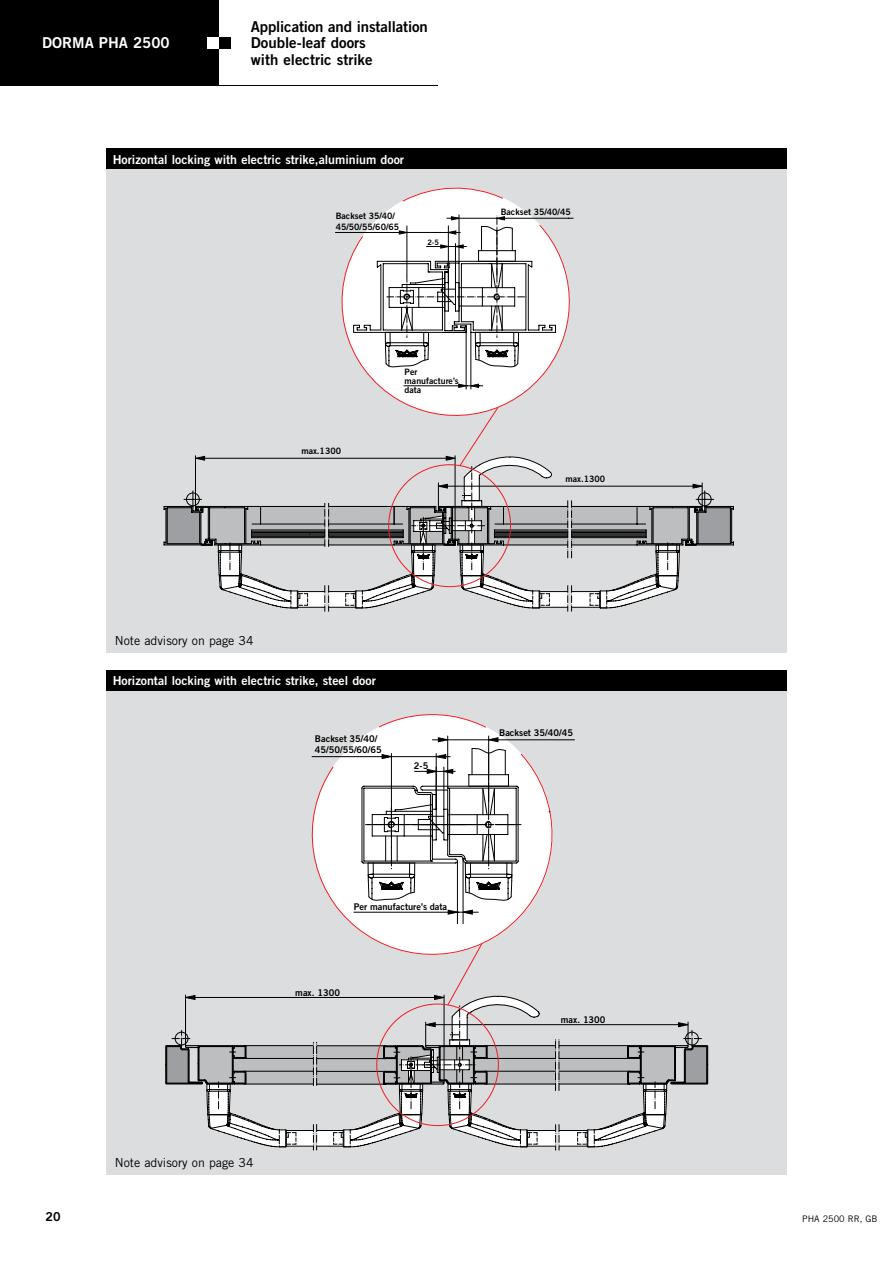
<style>
.page{position:relative;width:893px;height:1263px;background:#fff}
.page>*{position:absolute;margin:0;border:0;box-sizing:border-box;transform-origin:0 0}
.t1{font:15px/16.5px "Trade Gothic Bold Two";color:#000}
.t2{font:15px "Trade Gothic Bold Two";color:#fff}
.t3{font:12.3px "Trade Gothic Bold Two";color:#fff}
.t4{font:12.3px "Trade Gothic";color:#000}
.t5{font:12.3px "Trade Gothic Bold Two";color:#000}
.t6{font:9.3px/11.1px "Trade Gothic Bold Two";color:#000}
.t7{font:9px "Trade Gothic";color:#000}
.t8{font:8.85px/8.9px "Trade Gothic Bold Two";color:#000}
.t9{font:7.5px "Trade Gothic Bold Two";color:#000}
</style>
<div class="page">
<div style="left:106px;top:167px;width:681px;height:486px;background:#dcddde"></div>
<svg style="left:383px;top:188px;width:145px;height:26px"></svg>
<svg style="left:164px;top:214px;width:570px;height:398px"></svg>
<hr style="left:455px;top:244px;width:1px;height:39px;background:#000">
<div style="left:106px;top:689px;width:681px;height:485px;background:#dcddde"></div>
<svg style="left:366px;top:714px;width:133px;height:21px"></svg>
<svg style="left:165px;top:735px;width:544px;height:415px"></svg>
<div style="left:0;top:0;width:219px;height:85px;background:#000"></div>
<div style="left:219px;top:37px;width:12px;height:11px;background:#000"></div>
<div style="left:106px;top:149px;width:681px;height:20px;background:#000"></div>
<div style="left:106px;top:670px;width:681px;height:20px;background:#000"></div>
<div style="left:207px;top:37px;width:12px;height:11px;background:#fff"></div>
<p class="t2" style="left:42px;top:34px;width:129px">DORMA PHA 2500</p>
<p class="t1" style="left:251px;top:18px;width:178px">Application and installation<br>Double-leaf doors<br>with electric strike</p>
<p class="t3" style="left:113px;top:152px;width:293px">Horizontal locking with electric strike,aluminium door</p>
<p class="t8" style="left:336px;top:211px;width:65px;line-height:10.5px">Backset 35/40/<br>45/50/55/60/65</p>
<p class="t9" style="left:427px;top:238px;width:13px">2-5</p>
<p class="t8" style="left:501px;top:207px;width:72px">Backset 35/40/45</p>
<p class="t8" style="left:301px;top:446px;width:41px">max.1300</p>
<p class="t8" style="left:405px;top:368px;width:56px">Per manufacture’s data</p>
<p class="t8" style="left:565px;top:474px;width:41px">max.1300</p>
<p class="t4" style="left:115px;top:633px;width:140px">Note advisory on page 34</p>
<p class="t3" style="left:113px;top:673px;width:265px">Horizontal locking with electric strike, steel door</p>
<p class="t6" style="left:315px;top:733px;width:68px">Backset 35/40/<br>45/50/55/60/65</p>
<p class="t6" style="left:414px;top:760px;width:16px">2-5</p>
<p class="t6" style="left:499px;top:727px;width:75px">Backset 35/40/45</p>
<p class="t6" style="left:354px;top:901px;width:95px">Per manufacture’s data</p>
<p class="t6" style="left:295px;top:986px;width:46px">max. 1300</p>
<p class="t6" style="left:561px;top:1014px;width:46px">max. 1300</p>
<p class="t5" style="left:46px;top:1209px;width:17px">20</p>
<p class="t4" style="left:115px;top:1155px;width:140px">Note advisory on page 34</p>
<p class="t7" style="left:802px;top:1213px;width:77px">PHA 2500 RR, GB</p>
</div>
